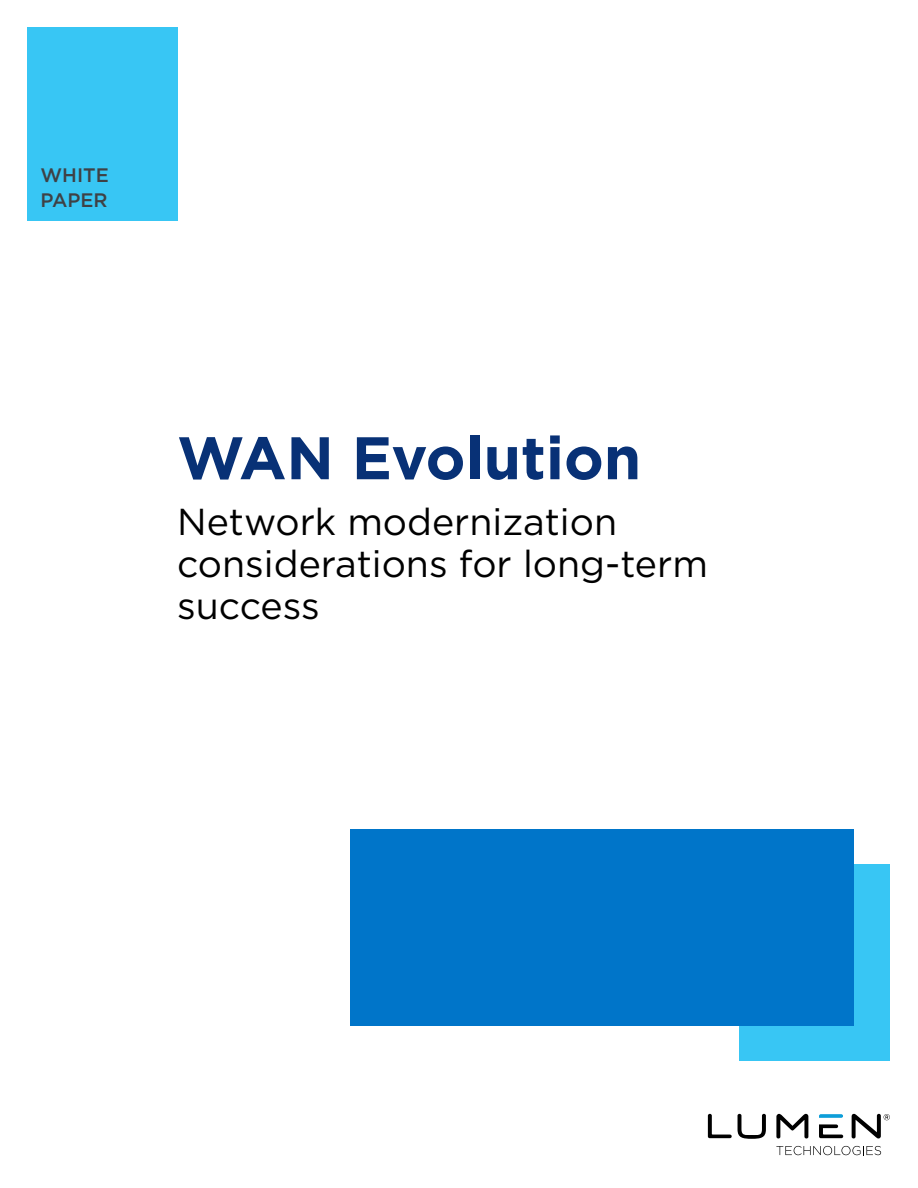
<style>
.page{position:relative;width:918px;height:1188px;background:#fff}
.page>*{position:absolute;margin:0;border:0;box-sizing:border-box;transform-origin:0 0}
.t1{font:700 60px "Gotham";color:#083176}
.t2{font:37.5px/42px "Gotham";color:#000}
.t3{font:500 19.5px/25.5px "Gotham";color:#3f4145}
</style>
<div class="page">
<div style="left:740px;top:864px;width:150px;height:196px;background:#38c6f4"></div>
<div style="left:350px;top:829px;width:504px;height:196px;background:#0075c9"></div>
<div style="left:27px;top:27px;width:150px;height:194px;background:#38c6f4"></div>
<svg style="left:708px;top:1114px;width:24px;height:24px"></svg>
<svg style="left:738px;top:1114px;width:28px;height:25px"></svg>
<svg style="left:776px;top:1114px;width:32px;height:24px"></svg>
<svg style="left:819px;top:1114px;width:24px;height:4px"></svg>
<svg style="left:819px;top:1124px;width:24px;height:14px"></svg>
<svg style="left:852px;top:1114px;width:38px;height:24px"></svg>
<svg style="left:776px;top:1146px;width:105px;height:9px"></svg>
<p class="t3" style="left:40px;top:162px;width:70px">WHITE<br>PAPER</p>
<h1 class="t1" style="left:177px;top:418px;width:466px">WAN Evolution</h1>
<p class="t2" style="left:177px;top:500px;width:532px">Network modernization considerations for long-term success</p>
</div>
